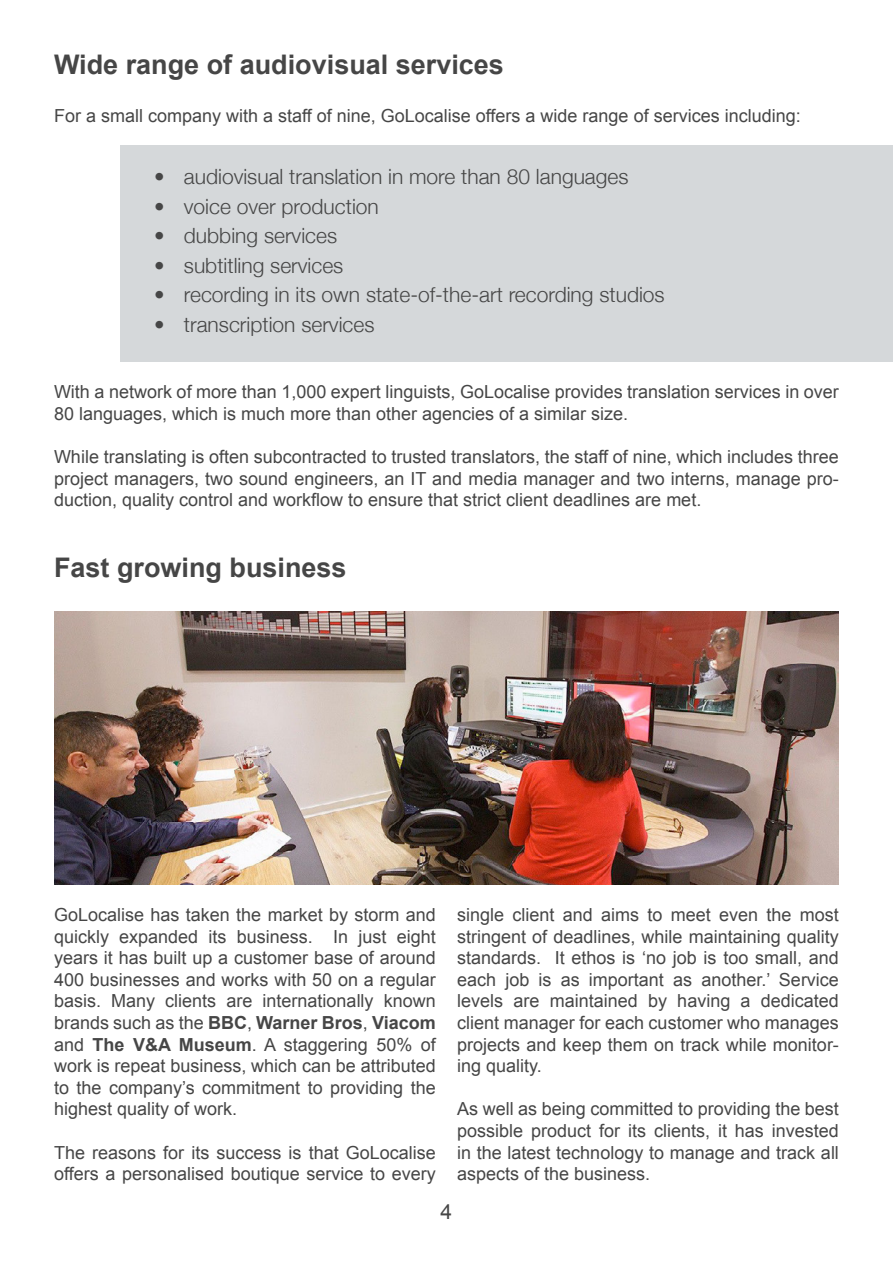
<style>
.page{position:relative;width:893px;height:1263px;background:#fff}
.page>*{position:absolute;margin:0;border:0;box-sizing:border-box;transform-origin:0 0}
.Heading{font:700 27px "Arial";color:#464646}
.t1{font:300 21px "Helvetica Neue";color:#464646}
.t2{font:21px "Arial";color:#464646}
.t3{font:18px/21.6px "Arial";color:#464646;text-align:justify}
.s1{font-weight:700}
</style>
<div class="page">
<img style="left:54px;top:611px;width:784px;height:273px">
<div style="left:120px;top:145px;width:773px;height:217px;background:#d5d8da"></div>
<p class="Heading" style="left:54px;top:46px;width:451px">Wide range of audiovisual services</p>
<p class="t3" style="left:54px;top:105px;width:748px">For a small company with a staff of nine, GoLocalise offers a wide range of services including:</p>
<p class="t1" style="left:154px;top:160px;width:476px">• audiovisual translation in more than 80 languages</p>
<p class="t1" style="left:154px;top:189px;width:226px">• voice over production</p>
<p class="t1" style="left:154px;top:219px;width:185px">• dubbing services</p>
<p class="t1" style="left:154px;top:248px;width:191px">• subtitling services</p>
<p class="t1" style="left:154px;top:278px;width:512px">• recording in its own state-of-the-art recording studios</p>
<p class="t1" style="left:154px;top:307px;width:222px">• transcription services</p>
<p class="t3" style="left:54px;top:381px;width:786px">With a network of more than 1,000 expert linguists, GoLocalise provides translation services in over<br>80 languages, which is much more than other agencies of a similar size.</p>
<p class="t3" style="left:54px;top:446px;width:786px">While translating is often subcontracted to trusted translators, the staff of nine, which includes three project managers, two sound engineers, an IT and media manager and two interns, manage pro&shy;duction, quality control and workflow to ensure that strict client deadlines are met.</p>
<p class="Heading" style="left:54px;top:549px;width:294px">Fast growing business</p>
<p class="t3" style="left:54px;top:904px;width:383px">GoLocalise has taken the market by storm and quickly expanded its business. In just eight years it has built up a customer base of around 400 businesses and works with 50 on a regular basis. Many clients are internationally known brands such as the <span class="s1">BBC</span>, <span class="s1">Warner Bros</span>, <span class="s1">Viacom </span>and <span class="s1">The V&amp;A Museum</span>. A staggering 50% of work is repeat business, which can be attributed to the company’s commitment to providing the highest quality of work.</p>
<p class="t3" style="left:54px;top:1142px;width:383px">The reasons for its success is that GoLocalise offers a personalised boutique service to every</p>
<p class="t3" style="left:457px;top:904px;width:383px">single client and aims to meet even the most stringent of deadlines, while maintaining quality standards. It ethos is ‘no job is too small, and each job is as important as another.’ Service levels are maintained by having a dedicated client manager for each customer who manages projects and keep them on track while monitor&shy;ing quality.</p>
<p class="t3" style="left:457px;top:1098px;width:383px">As well as being committed to providing the best possible product for its clients, it has invested in the latest technology to manage and track all aspects of the business.</p>
<p class="t2" style="left:441px;top:1197px;width:13px">4</p>
</div>
